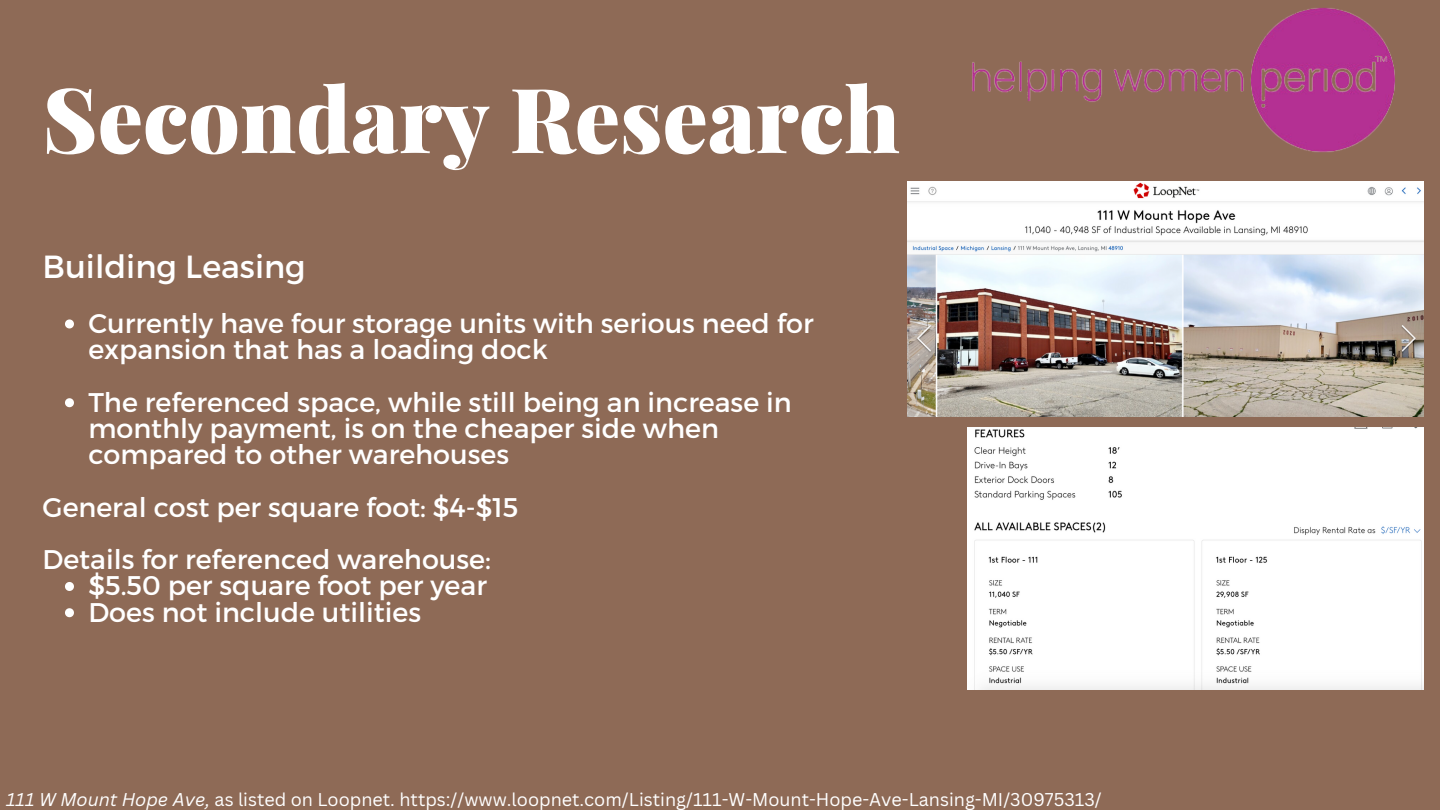
<style>
.page{position:relative;width:1440px;height:810px;background:#8e6a56}
.page>*{position:absolute;margin:0;border:0;box-sizing:border-box;transform-origin:0 0}
.t1{font:900 90px "Playfair Display";color:#fff}
.t2{font:32px "Montserrat";color:#fff}
.t3{font:27px/26.2px "Montserrat";color:#fff}
.t4{font:18px "Canva Sans";color:#fff}
.s1{font-style:italic}
</style>
<div class="page">
<img style="left:972px;top:8px;width:423px;height:145px">
<img style="left:967px;top:427px;width:457px;height:263px">
<img style="left:907px;top:181px;width:516px;height:235px">
<svg style="left:65px;top:319px;width:9px;height:9px"></svg>
<svg style="left:65px;top:398px;width:9px;height:9px"></svg>
<svg style="left:65px;top:582px;width:9px;height:9px"></svg>
<svg style="left:65px;top:608px;width:9px;height:9px"></svg>
<p class="t1" style="left:42px;top:56px;width:859px">Secondary Research</p>
<p class="t2" style="left:42px;top:245px;width:265px">Building Leasing</p>
<p class="t3" style="left:88px;top:309px;width:727px">Currently have four storage units with serious need for expansion that has a loading dock</p>
<h3 class="t3" style="left:88px;top:388px;width:705px">The referenced space, while still being an increase in monthly payment, is on the cheaper side when compared to other warehouses</h3>
<h3 class="t3" style="left:42px;top:493px;width:478px">General cost per square foot: $4-$15</h3>
<p class="t3" style="left:42px;top:545px;width:450px">Details for referenced warehouse:</p>
<p class="t3" style="left:88px;top:571px;width:400px">$5.50 per square foot per year</p>
<h3 class="t3" style="left:88px;top:598px;width:334px">Does not include utilities</h3>
<p class="t4" style="left:6px;top:787px;width:1097px"><span class="s1">111 W Mount Hope Ave,</span> as listed on Loopnet. https://www.loopnet.com/Listing/111-W-Mount-Hope-Ave-Lansing-MI/30975313/</p>
</div>
